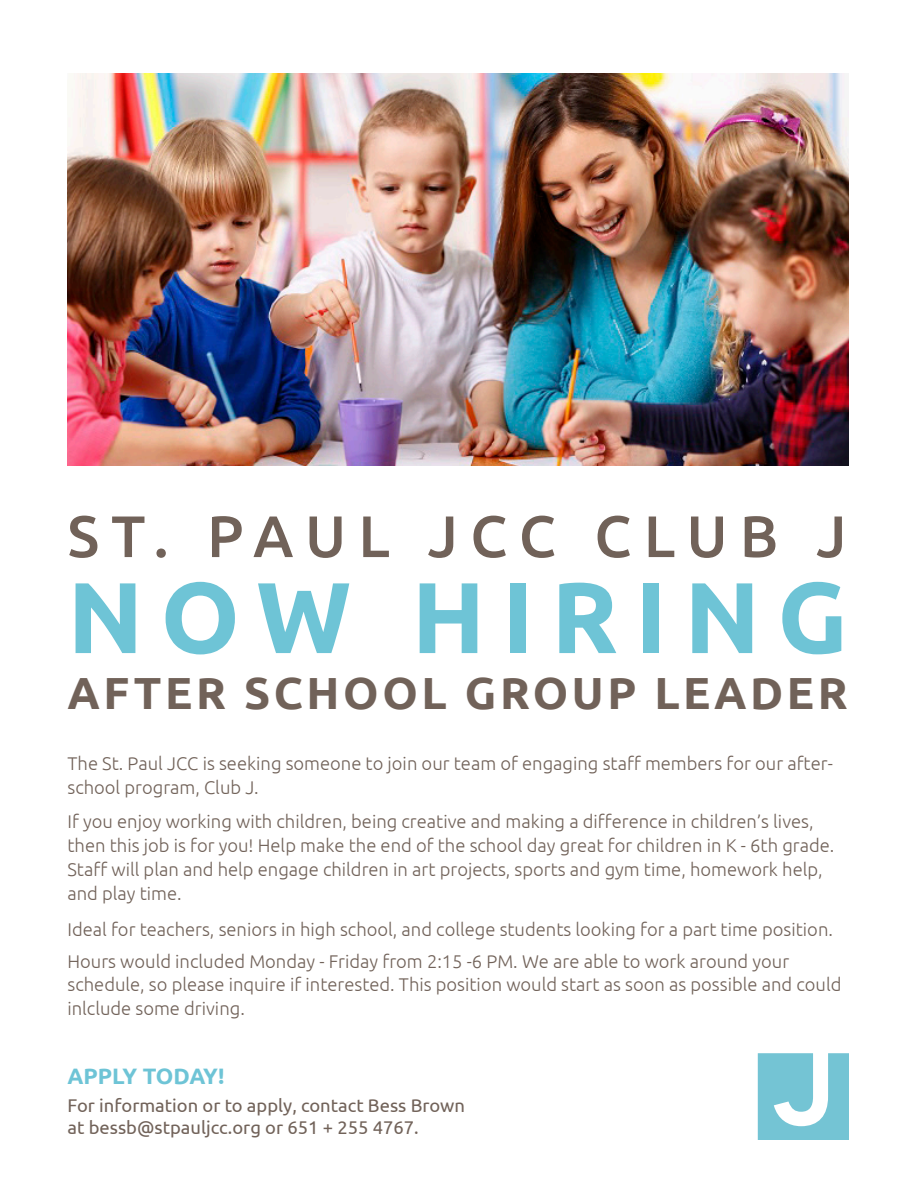
<style>
.page{position:relative;width:918px;height:1188px;background:#fff}
.page>*{position:absolute;margin:0;border:0;box-sizing:border-box;transform-origin:0 0}
.t1{font:700 100.5px "Ubuntu";letter-spacing:.17em;color:#6ec4d6}
.t2{font:500 58.5px "Ubuntu";letter-spacing:.21em;color:#716259}
.t3{font:700 45px "Ubuntu";letter-spacing:.08em;color:#716259}
.t4{font:700 22.35px "Ubuntu";letter-spacing:-.01em;color:#6ec4d6}
.t5{font:300 18.3px/24.2px "Ubuntu";color:#716259}
.t6{font:18.3px/22.5px "Ubuntu";color:#716259}
</style>
<div class="page">
<img style="left:68px;top:74px;width:781px;height:392px">
<svg style="left:758px;top:1053px;width:91px;height:87px"></svg>
<h2 class="t2" style="left:68px;top:503px;width:780px">ST. PAUL JCC CLUB J</h2>
<h1 class="t1" style="left:68px;top:559px;width:782px">NOW HIRING</h1>
<h3 class="t3" style="left:68px;top:667px;width:782px">AFTER SCHOOL GROUP LEADER</h3>
<p class="t5" style="left:68px;top:752px;width:767px;line-height:23.7px">The St. Paul JCC is seeking someone to join our team of engaging staff members for our after&shy;school program, Club J.</p>
<p class="t5" style="left:68px;top:809px;width:768px">If you enjoy working with children, being creative and making a difference in children’s lives, then this job is for you! Help make the end of the school day great for children in K - 6th grade.<br>Staff will plan and help engage children in art projects, sports and gym time, homework help, and play time.</p>
<p class="t5" style="left:68px;top:913px;width:767px;line-height:31.8px">Ideal for teachers, seniors in high school, and college students looking for a part time position.<br>Hours would included Monday - Friday from 2:15 -6 PM. We are able to work around your</p>
<p class="t5" style="left:68px;top:973px;width:775px">schedule, so please inquire if interested. This position would start as soon as possible and could inlclude some driving.</p>
<p class="t4" style="left:68px;top:1063px;width:159px">APPLY TODAY!</p>
<p class="t6" style="left:68px;top:1094px;width:399px">For information or to apply, contact Bess Brown at bessb@stpauljcc.org or 651 + 255 4767.</p>
</div>
